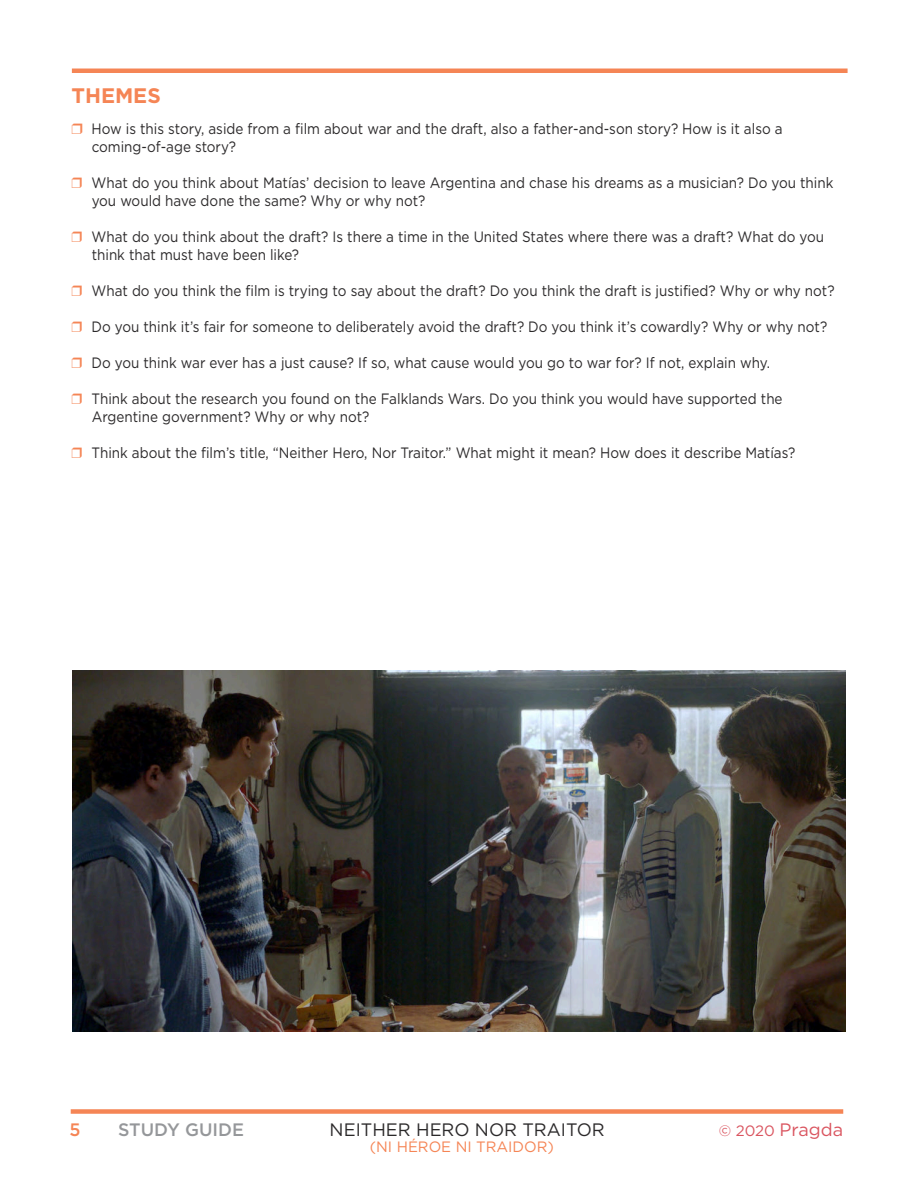
<style>
.page{position:relative;width:918px;height:1188px;background:#fff}
.page>*{position:absolute;margin:0;border:0;box-sizing:border-box;transform-origin:0 0}
.t1{font:700 21px "Gotham HTF";color:#f58555}
.t2{font:18px "Gotham HTF";color:#2b292a}
.t3{font:18px "Gotham HTF";color:#da5560}
.t4{font:500 18px "Gotham HTF";color:#95979a}
.t5{font:500 18px "Gotham HTF";color:#f58555}
.t6{font:15px/18px "Gotham HTF";color:#2b292a;scale:.9 1}
.t7{font:15px "Gotham HTF";color:#f58555}
.s1{color:#f58555}
.s2{font-size:15px}
</style>
<div class="page">
<hr style="left:72px;top:69px;width:776px;height:4px;background:#f58555">
<div style="left:71px;top:1109px;width:772px;height:5px;background:#f58555"></div>
<img style="left:73px;top:670px;width:772px;height:362px">
<h1 class="t1" style="left:71px;top:86px;width:91px">THEMES</h1>
<p class="t6" style="left:92px;top:120px;width:769px;text-indent:-20px"><span class="s1">❒</span> How is this story, aside from a film about war and the draft, also a father-and-son story? How is it also a coming-of-age story?</p>
<p class="t6" style="left:92px;top:174px;width:826px;text-indent:-20px"><span class="s1">❒</span> What do you think about Matías’ decision to leave Argentina and chase his dreams as a musician? Do you think you would have done the same? Why or why not?</p>
<p class="t6" style="left:92px;top:228px;width:815px;text-indent:-20px"><span class="s1">❒</span> What do you think about the draft? Is there a time in the United States where there was a draft? What do you think that must have been like?</p>
<p class="t6" style="left:71px;top:282px;width:849px"><span class="s1">❒</span> What do you think the film is trying to say about the draft? Do you think the draft is justified? Why or why not?</p>
<p class="t6" style="left:71px;top:318px;width:841px"><span class="s1">❒</span> Do you think it’s fair for someone to deliberately avoid the draft? Do you think it’s cowardly? Why or why not?</p>
<p class="t6" style="left:71px;top:354px;width:778px"><span class="s1">❒</span> Do you think war ever has a just cause? If so, what cause would you go to war for? If not, explain why.</p>
<p class="t6" style="left:92px;top:390px;width:769px;text-indent:-20px"><span class="s1">❒</span> Think about the research you found on the Falklands Wars. Do you think you would have supported the<br>Argentine government? Why or why not?</p>
<p class="t6" style="left:71px;top:444px;width:806px"><span class="s1">❒</span> Think about the film’s title, “Neither Hero, Nor Traitor.” What might it mean? How does it describe Matías?</p>
<p class="t5" style="left:70px;top:1119px;width:13px">5</p>
<p class="t4" style="left:118px;top:1119px;width:128px">STUDY GUIDE</p>
<p class="t2" style="left:330px;top:1119px;width:277px">NEITHER HERO NOR TRAITOR</p>
<p class="t3" style="left:719px;top:1119px;width:126px"><span class="s2">© 2020</span> Pragda</p>
<p class="t7" style="left:370px;top:1139px;width:186px">(NI HÉROE NI TRAIDOR)</p>
</div>
